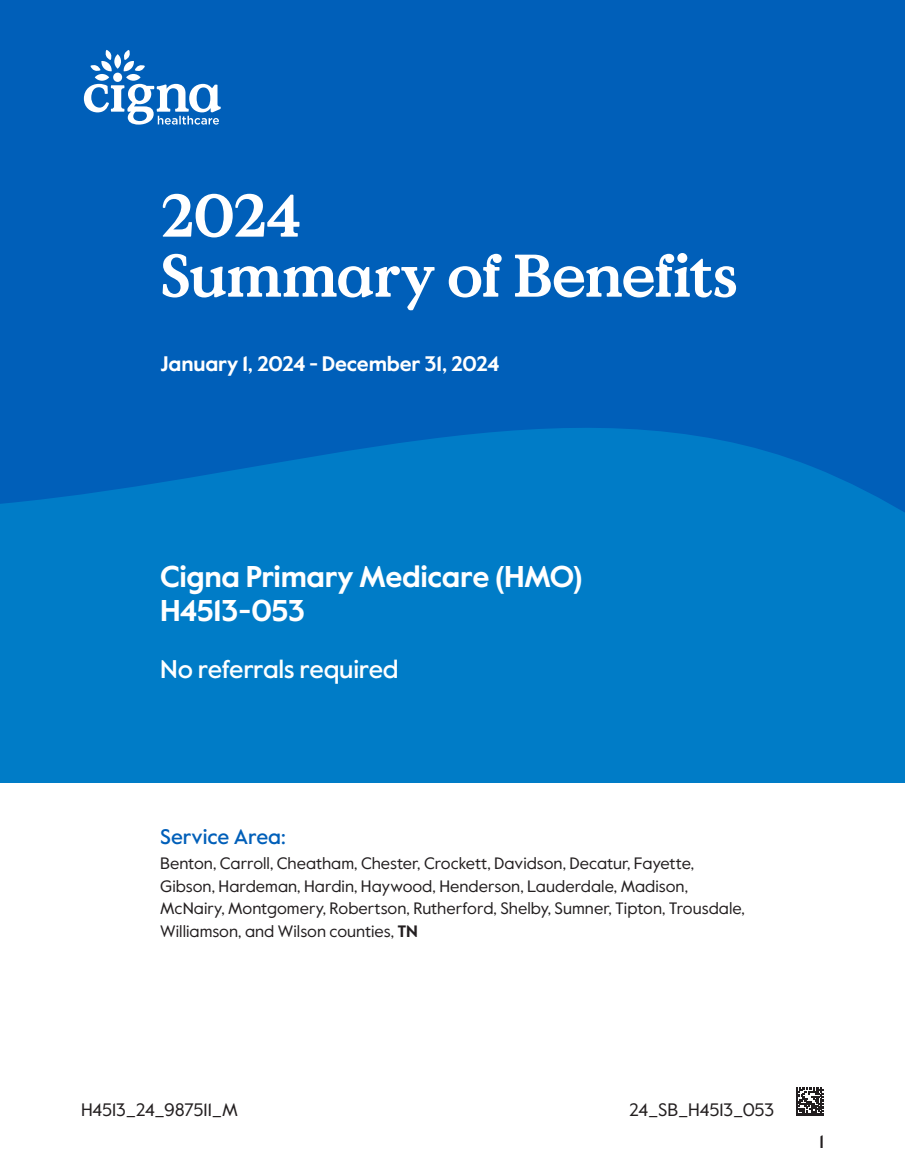
<style>
.page{position:relative;width:905px;height:1175px;background:#fff}
.page>*{position:absolute;margin:0;border:0;box-sizing:border-box;transform-origin:0 0}
.t1{font:700 60px "Value Serif Pro";letter-spacing:-.03em;color:#fff}
.subtitle_toc{font:700 30px/34.5px "Value Sans Pro";letter-spacing:-.015em;color:#fff}
.blurb{font:500 25.5px "Value Sans Pro";letter-spacing:-.015em;color:#fff}
.dates{font:700 21px "Value Sans Pro";letter-spacing:-.01em;color:#fff}
.service_area_heading{font:500 21px "Value Sans Pro";letter-spacing:-.005em;color:#005fb9}
.mat_ID{font:18px "Value Sans Pro";letter-spacing:-.005em;color:#231f20}
.print_code{font:18px "Value Sans Pro";letter-spacing:-.005em;color:#231f20}
.t2{font:500 18px "Value Sans Pro";color:#231f20}
.para_service_area{font:16.5px/22.5px "Value Sans Pro";color:#231f20}
.s1{font-weight:700}
</style>
<div class="page">
<svg style="left:796px;top:1087px;width:28px;height:28px"></svg>
<div style="left:0;top:338px;width:904px;height:445px;background:#007cc7"></div>
<svg style="left:0;top:0;width:904px;height:512px;background:#0062ba"></svg>
<svg style="left:84px;top:50px;width:137px;height:75px"></svg>
<p class="t1" style="left:160px;top:179px;width:143px">2024</p>
<p class="t1" style="left:160px;top:239px;width:579px">Summary of Benefits</p>
<p class="dates" style="left:160px;top:351px;width:341px">January 1, 2024 - December 31, 2024</p>
<p class="subtitle_toc" style="left:160px;top:560px;width:424px">Cigna Primary Medicare (HMO)<br>H4513-053</p>
<p class="blurb" style="left:160px;top:654px;width:240px">No referrals required</p>
<p class="service_area_heading" style="left:160px;top:823px;width:127px">Service Area:</p>
<p class="para_service_area" style="left:160px;top:852px;width:586px">Benton, Carroll, Cheatham, Chester, Crockett, Davidson, Decatur, Fayette, Gibson, Hardeman, Hardin, Haywood, Henderson, Lauderdale, Madison, McNairy, Montgomery, Robertson, Rutherford, Shelby, Sumner, Tipton, Trousdale, Williamson, and Wilson counties, <span class="s1">TN</span></p>
<p class="mat_ID" style="left:81px;top:1098px;width:158px">H4513_24_987511_M</p>
<p class="print_code" style="left:629px;top:1098px;width:147px">24_SB_H4513_053</p>
<p class="t2" style="left:819px;top:1130px;width:6px">1</p>
</div>
